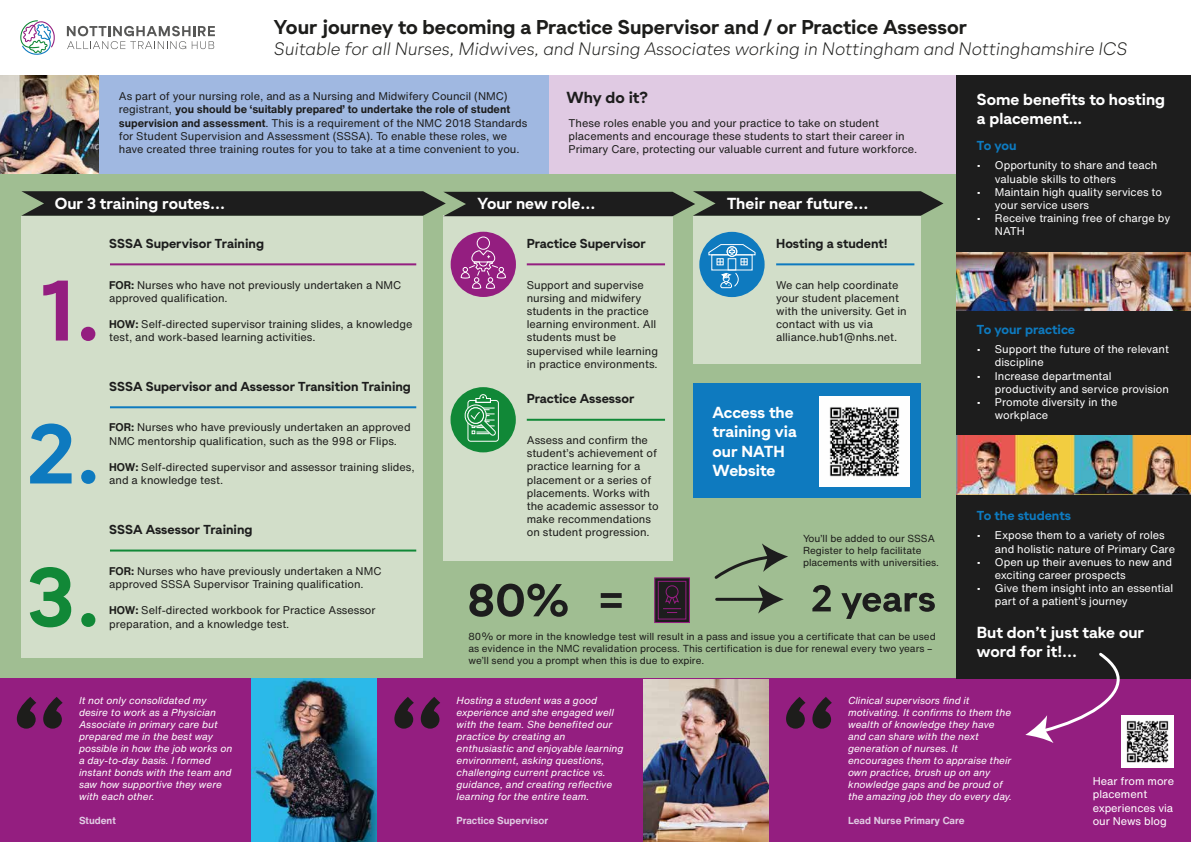
<style>
.page{position:relative;width:1191px;height:842px;background:#fff}
.page>*{position:absolute;margin:0;border:0;box-sizing:border-box;transform-origin:0 0}
.t1{font:700 20px "Gramatika";color:#1d1d1b}
.t2{font:italic 300 18px "Gramatika";color:#1d1d1b}
.t3{font:700 16px/19.2px "Gramatika";color:#fff}
.t4{font:700 16px "Gramatika";color:#1d1d1d}
.t5{font:700 13px "Gramatika";color:#1d1d1d}
.t6{font:700 13px "Gramatika";color:#0e7abf}
.t7{font:11px/13.2px "Helvetica Now Text";color:#1d1d1b}
.t8{font:11px/13.2px "Helvetica Now Text";color:#fff}
.t9{font:11px/13.2px "Helvetica Now Text";color:#1d1d1d}
.t10{font:italic 10px/12px "Helvetica Now Text";color:#fff}
.t11{font:10px/12px "Helvetica Now Text";color:#1d1d1b}
.t12{font:700 10px "Helvetica Now Text";color:#e0cae3}
.s1{font-weight:700}
</style>
<div class="page">
<div style="left:0;top:75px;width:957px;height:604px;background:#a0be92"></div>
<div style="left:549px;top:75px;width:408px;height:99px;background:#e0cae3"></div>
<div style="left:98px;top:75px;width:451px;height:99px;background:#a0b8e1"></div>
<div style="left:0;top:679px;width:1191px;height:163px;background:#941e80"></div>
<svg style="left:67px;top:26px;width:148px;height:23px"></svg>
<svg style="left:20px;top:20px;width:35px;height:35px"></svg>
<div style="left:957px;top:75px;width:234px;height:604px;background:#1d1d1d"></div>
<svg style="left:17px;top:697px;width:46px;height:32px"></svg>
<svg style="left:394px;top:697px;width:46px;height:32px"></svg>
<svg style="left:786px;top:697px;width:46px;height:32px"></svg>
<img style="left:251px;top:679px;width:125px;height:163px">
<img style="left:643px;top:679px;width:125px;height:163px">
<svg style="left:1025px;top:652px;width:97px;height:91px"></svg>
<img style="left:0;top:75px;width:98px;height:99px">
<img style="left:957px;top:436px;width:234px;height:58px">
<svg style="left:654px;top:577px;width:36px;height:46px"></svg>
<div style="left:658px;top:581px;width:28px;height:38px;background:#1d1d1d;border:1px solid #941e80"></div>
<div style="left:665px;top:585px;width:13px;height:13px;border:1px solid #941e80;border-radius:50%"></div>
<svg style="left:663px;top:594px;width:18px;height:19px"></svg>
<img style="left:957px;top:252px;width:234px;height:59px">
<svg style="left:469px;top:584px;width:98px;height:33px"></svg>
<svg style="left:601px;top:593px;width:20px;height:15px"></svg>
<svg style="left:812px;top:585px;width:18px;height:26px"></svg>
<svg style="left:841px;top:593px;width:94px;height:26px"></svg>
<div style="left:443px;top:216px;width:229px;height:345px;background:#d2dec9"></div>
<hr style="left:527px;top:263px;width:138px;height:2px;background:#941e80">
<hr style="left:527px;top:419px;width:138px;height:2px;background:#118837">
<div style="left:451px;top:232px;width:65px;height:65px;background:#941e80;border-radius:50%"></div>
<div style="left:477px;top:236px;width:13px;height:14px;border:1px solid #fff;border-radius:50%"></div>
<svg style="left:460px;top:250px;width:47px;height:39px"></svg>
<div style="left:450px;top:387px;width:66px;height:65px;background:#118837;border-radius:50%"></div>
<svg style="left:464px;top:394px;width:35px;height:48px"></svg>
<div style="left:693px;top:216px;width:227px;height:148px;background:#d2dec9"></div>
<hr style="left:776px;top:263px;width:138px;height:2px;background:#0e7abf">
<div style="left:699px;top:232px;width:65px;height:65px;background:#0e7abf;border-radius:50%"></div>
<svg style="left:708px;top:244px;width:48px;height:45px"></svg>
<svg style="left:714px;top:543px;width:74px;height:71px"></svg>
<div style="left:21px;top:216px;width:402px;height:441px;background:#d2dec9"></div>
<svg style="left:30px;top:567px;width:41px;height:60px"></svg>
<svg style="left:81px;top:613px;width:14px;height:14px"></svg>
<hr style="left:110px;top:549px;width:306px;height:2px;background:#118837">
<hr style="left:110px;top:406px;width:306px;height:2px;background:#0e7abf">
<svg style="left:30px;top:423px;width:42px;height:60px"></svg>
<svg style="left:81px;top:470px;width:14px;height:14px"></svg>
<hr style="left:110px;top:263px;width:306px;height:2px;background:#941e80">
<svg style="left:43px;top:281px;width:25px;height:60px"></svg>
<svg style="left:81px;top:327px;width:14px;height:14px"></svg>
<svg style="left:21px;top:191px;width:922px;height:25px;background:#282b27"></svg>
<div style="left:693px;top:383px;width:227px;height:115px;background:#0e7abf"></div>
<img style="left:819px;top:396px;width:90px;height:90px">
<img style="left:1122px;top:715px;width:51px;height:52px">
<h1 class="t1" style="left:274px;top:12px;width:694px">Your journey to becoming a Practice Supervisor and / or Practice Assessor</h1>
<h2 class="t2" style="left:274px;top:36px;width:854px">Suitable for all Nurses, Midwives, and Nursing Associates working in Nottingham and Nottinghamshire ICS</h2>
<p class="t9" style="left:119px;top:89px;width:410px">As part of your nursing role, and as a Nursing and Midwifery Council (NMC) registrant, <span class="s1">you should be ‘suitably prepared’ to undertake the role of student supervision and assessment</span>. This is a requirement of the NMC 2018 Standards for Student Supervision and Assessment (SSSA). To enable these roles, we have created three training routes for you to take at a time convenient to you.</p>
<h3 class="t4" style="left:566px;top:86px;width:83px">Why do it?</h3>
<h3 class="t3" style="left:977px;top:90px;width:190px">Some benefits to hosting</h3>
<p class="t7" style="left:568px;top:116px;width:312px">These roles enable you and your practice to take on student</p>
<h3 class="t3" style="left:977px;top:109px;width:107px">a placement…</h3>
<p class="t7" style="left:568px;top:129px;width:350px">placements and encourage these students to start their career in<br>Primary Care, protecting our valuable current and future workforce.</p>
<p class="t6" style="left:977px;top:136px;width:41px">To you</p>
<p class="t8" style="left:995px;top:159px;width:164px;text-indent:-18px">• Opportunity to share and teach valuable skills to others</p>
<p class="t8" style="left:995px;top:185px;width:169px;text-indent:-18px">• Maintain high quality services to your service users</p>
<p class="t8" style="left:995px;top:211px;width:177px;text-indent:-18px">• Receive training free of charge by<br>NATH</p>
<h3 class="t3" style="left:55px;top:194px;width:172px">Our 3 training routes...</h3>
<h3 class="t3" style="left:727px;top:194px;width:143px">Their near future...</h3>
<h3 class="t3" style="left:477px;top:194px;width:119px">Your new role...</h3>
<p class="t5" style="left:109px;top:234px;width:156px">SSSA Supervisor Training</p>
<p class="t7" style="left:109px;top:278px;width:293px"><span class="s1">FOR:</span> Nurses who have not previously undertaken a NMC approved qualification.</p>
<p class="t7" style="left:109px;top:317px;width:305px"><span class="s1">HOW:</span> Self-directed supervisor training slides, a knowledge test, and work-based learning activities.</p>
<p class="t5" style="left:109px;top:377px;width:303px">SSSA Supervisor and Assessor Transition Training</p>
<p class="t7" style="left:109px;top:421px;width:303px"><span class="s1">FOR:</span> Nurses who have previously undertaken an approved<br>NMC mentorship qualification, such as the 998 or Flips.</p>
<p class="t7" style="left:109px;top:460px;width:307px"><span class="s1">HOW:</span> Self-directed supervisor and assessor training slides, and a knowledge test.</p>
<p class="t5" style="left:109px;top:520px;width:145px">SSSA Assessor Training</p>
<p class="t7" style="left:109px;top:564px;width:274px"><span class="s1">FOR:</span> Nurses who have previously undertaken a NMC approved SSSA Supervisor Training qualification.</p>
<p class="t7" style="left:109px;top:603px;width:268px"><span class="s1">HOW:</span> Self-directed workbook for Practice Assessor preparation, and a knowledge test.</p>
<p class="t10" style="left:79px;top:694px;width:155px">It not only consolidated my desire to work as a Physician<br>Associate in primary care but prepared me in the best way possible in how the job works on a day-to-day basis. I formed instant bonds with the team and saw how supportive they were with each other.</p>
<p class="t12" style="left:79px;top:813px;width:38px">Student</p>
<p class="t5" style="left:527px;top:234px;width:121px">Practice Supervisor</p>
<p class="t7" style="left:527px;top:278px;width:133px">Support and supervise nursing and midwifery students in the practice learning environment. All students must be supervised while learning in practice environments.</p>
<p class="t5" style="left:527px;top:389px;width:109px">Practice Assessor</p>
<p class="t7" style="left:527px;top:433px;width:133px">Assess and confirm the student’s achievement of practice learning for a placement or a series of placements. Works with the academic assessor to make recommendations on student progression.</p>
<p class="t5" style="left:776px;top:234px;width:113px">Hosting a student!</p>
<p class="t7" style="left:776px;top:278px;width:132px">We can help coordinate your student placement with the university. Get in contact with us via alliance.hub1@nhs.net.</p>
<h3 class="t3" style="left:712px;top:403px;width:86px">Access the training via our NATH<br>Website</h3>
<p class="t11" style="left:803px;top:532px;width:138px">You’ll be added to our SSSA<br>Register to help facilitate placements with universities.</p>
<p class="t11" style="left:468px;top:630px;width:468px">80% or more in the knowledge test will result in a pass and issue you a certificate that can be used as evidence in the NMC revalidation process. This certification is due for renewal every two years – we’ll send you a prompt when this is due to expire.</p>
<p class="t6" style="left:977px;top:320px;width:100px">To your practice</p>
<p class="t8" style="left:995px;top:342px;width:175px;text-indent:-18px">• Support the future of the relevant discipline</p>
<p class="t8" style="left:995px;top:369px;width:175px;text-indent:-18px">• Increase departmental productivity and service provision</p>
<p class="t8" style="left:995px;top:395px;width:124px;text-indent:-18px">• Promote diversity in the workplace</p>
<p class="t6" style="left:977px;top:506px;width:96px">To the students</p>
<p class="t8" style="left:995px;top:529px;width:182px;text-indent:-18px">• Expose them to a variety of roles and holistic nature of Primary Care</p>
<p class="t8" style="left:995px;top:555px;width:179px;text-indent:-18px">• Open up their avenues to new and exciting career prospects</p>
<p class="t8" style="left:995px;top:581px;width:180px;text-indent:-18px">• Give them insight into an essential part of a patient’s journey</p>
<h3 class="t3" style="left:977px;top:623px;width:169px">But don’t just take our word for it!...</h3>
<p class="t10" style="left:456px;top:694px;width:168px">Hosting a student was a good experience and she engaged well with the team. She benefited our practice by creating an enthusiastic and enjoyable learning environment, asking questions, challenging current practice vs. guidance, and creating reflective learning for the entire team.</p>
<p class="t12" style="left:456px;top:813px;width:93px">Practice Supervisor</p>
<p class="t10" style="left:848px;top:694px;width:165px">Clinical supervisors find it motivating. It confirms to them the wealth of knowledge they have and can share with the next generation of nurses. It encourages them to appraise their own practice, brush up on any knowledge gaps and be proud of the amazing job they do every day.</p>
<p class="t12" style="left:848px;top:813px;width:118px">Lead Nurse Primary Care</p>
<p class="t8" style="left:1092px;top:774px;width:83px">Hear from more placement experiences via our News blog</p>
</div>
